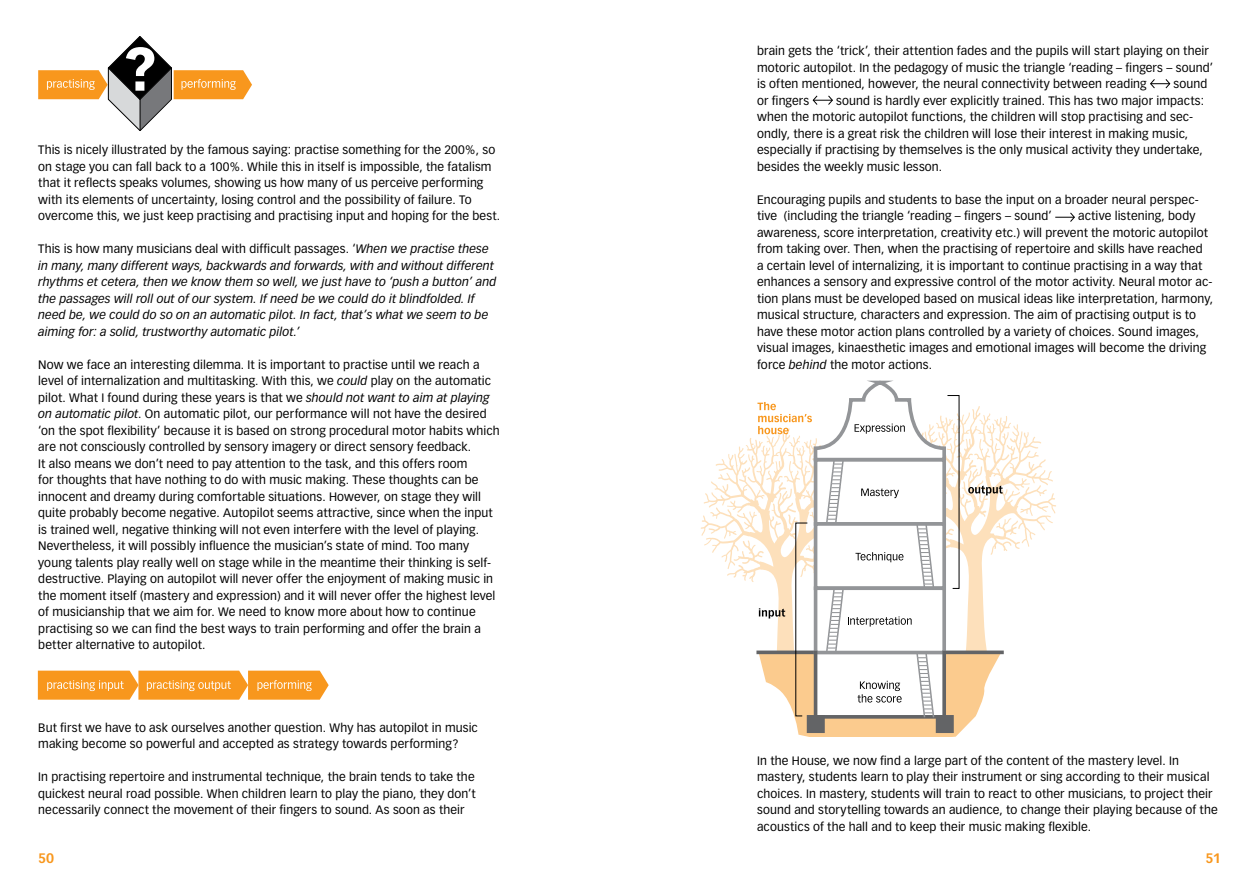
<style>
.page{position:relative;width:1259px;height:893px;background:#fff}
.page>*{position:absolute;margin:0;border:0;box-sizing:border-box;transform-origin:0 0}
.t1{font:700 13.5px "Vectora LH";color:#f8971d}
.t2{font:12px/16.5px "Vectora LH";letter-spacing:.01em;color:#000}
.t3{font:italic 12px/16.5px "Vectora LH";letter-spacing:.01em;color:#000}
.s1{font-style:normal}
.s2{font-style:italic}
</style>
<div class="page">
<svg style="left:1150px;top:79px;width:20px;height:10px"></svg>
<svg style="left:812px;top:95px;width:21px;height:10px"></svg>
<svg style="left:1055px;top:212px;width:20px;height:10px"></svg>
<svg style="left:38px;top:671px;width:291px;height:29px;background:#f8a338"></svg>
<svg style="left:700px;top:380px;width:356px;height:357px"></svg>
<svg style="left:38px;top:36px;width:214px;height:95px"></svg>
<p class="t2" style="left:38px;top:142px;width:463px">This is nicely illustrated by the famous saying: practise something for the 200%, so on stage you can fall back to a 100%. While this in itself is impossible, the fatalism that it reflects speaks volumes, showing us how many of us perceive performing with its elements of uncertainty, losing control and the possibility of failure. To overcome this, we just keep practising and practising input and hoping for the best.</p>
<p class="t3" style="left:38px;top:241px;width:459px"><span class="s1">This is how many musicians deal with difficult passages. ‘</span>When we practise these in many, many different ways, backwards and forwards, with and without different rhythms et cetera, then we know them so well, we just have to ‘push a button’ and the passages will roll out of our system. If need be we could do it blindfolded. If need be, we could do so on an automatic pilot. In fact, that’s what we seem to be aiming for: a solid, trustworthy automatic pilot.’</p>
<p class="t2" style="left:38px;top:356px;width:463px">Now we face an interesting dilemma. It is important to practise until we reach a level of internalization and multitasking. With this, we <span class="s2">could</span> play on the automatic pilot. What I found during these years is that we <span class="s2">should not want to aim at playing on automatic pilot</span>. On automatic pilot, our performance will not have the desired ‘on the spot flexibility’ because it is based on strong procedural motor habits which are not consciously controlled by sensory imagery or direct sensory feedback.<br>It also means we don’t need to pay attention to the task, and this offers room<br>for thoughts that have nothing to do with music making. These thoughts can be innocent and dreamy during comfortable situations. However, on stage they will quite probably become negative. Autopilot seems attractive, since when the input is trained well, negative thinking will not even interfere with the level of playing.<br>Nevertheless, it will possibly influence the musician’s state of mind. Too many young talents play really well on stage while in the meantime their thinking is self&shy;destructive. Playing on autopilot will never offer the enjoyment of making music in the moment itself (mastery and expression) and it will never offer the highest level of musicianship that we aim for. We need to know more about how to continue practising so we can find the best ways to train performing and offer the brain a better alternative to autopilot.</p>
<p class="t2" style="left:38px;top:719px;width:441px">But first we have to ask ourselves another question. Why has autopilot in music making become so powerful and accepted as strategy towards performing?</p>
<p class="t2" style="left:38px;top:769px;width:439px;text-align:justify">In practising repertoire and instrumental technique, the brain tends to take the quickest neural road possible. When children learn to play the piano, they don’t necessarily connect the movement of their fingers to sound. As soon as their</p>
<p class="t2" style="left:757px;top:43px;width:457px">brain gets the ‘trick’, their attention fades and the pupils will start playing on their motoric autopilot. In the pedagogy of music the triangle ‘reading – fingers – sound’ is often mentioned, however, the neural connectivity between reading</p>
<p class="t2" style="left:1173px;top:76px;width:35px">sound</p>
<p class="t2" style="left:757px;top:92px;width:54px">or fingers</p>
<p class="t2" style="left:757px;top:92px;width:449px;text-indent:79px">sound is hardly ever explicitly trained. This has two major impacts: when the motoric autopilot functions, the children will stop practising and sec&shy;ondly, there is a great risk the children will lose their interest in making music, especially if practising by themselves is the only musical activity they undertake, besides the weekly music lesson.</p>
<p class="t2" style="left:757px;top:191px;width:443px">Encouraging pupils and students to base the input on a broader neural perspec&shy;tive (including the triangle ‘reading – fingers – sound’</p>
<p class="t2" style="left:757px;top:208px;width:457px;text-indent:321px">active listening, body awareness, score interpretation, creativity etc.) will prevent the motoric autopilot from taking over. Then, when the practising of repertoire and skills have reached<br>a certain level of internalizing, it is important to continue practising in a way that enhances a sensory and expressive control of the motor activity. Neural motor ac&shy;tion plans must be developed based on musical ideas like interpretation, harmony, musical structure, characters and expression. The aim of practising output is to have these motor action plans controlled by a variety of choices. Sound images, visual images, kinaesthetic images and emotional images will become the driving force <span class="s2">behind</span> the motor actions.</p>
<p class="t2" style="left:757px;top:752px;width:462px">In the House, we now find a large part of the content of the mastery level. In mastery, students learn to play their instrument or sing according to their musical choices. In mastery, students will train to react to other musicians, to project their sound and storytelling towards an audience, to change their playing because of the acoustics of the hall and to keep their music making flexible.</p>
<p class="t1" style="left:38px;top:850px;width:17px">50</p>
<p class="t1" style="left:1205px;top:850px;width:17px">51</p>
</div>
